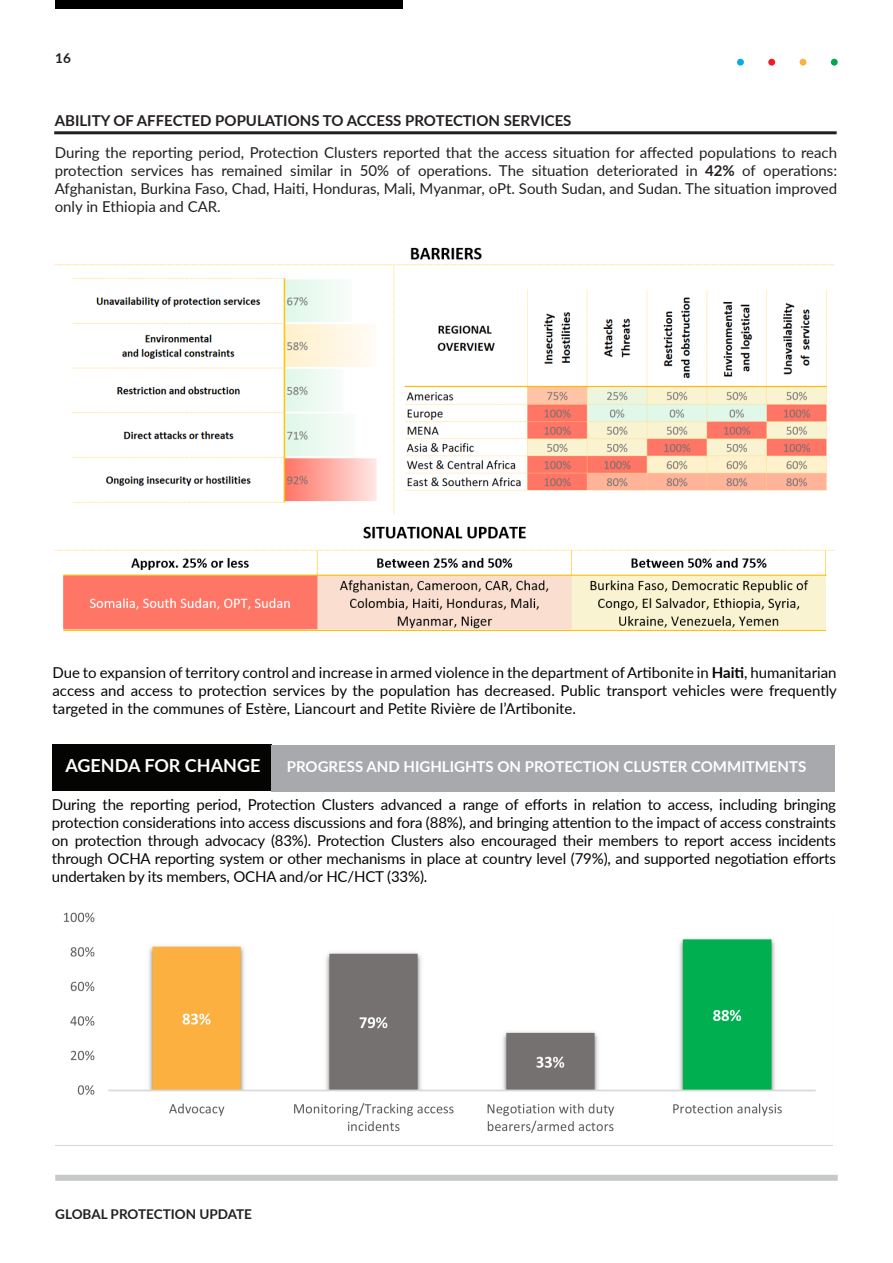
<style>
.page{position:relative;width:893px;height:1263px;background:#fff}
.page>*{position:absolute;margin:0;border:0;box-sizing:border-box;transform-origin:0 0}
.t1{font:700 18px "Lato";color:#fff}
.t2{font:15px/18px "Lato";letter-spacing:-.01em;color:#050604;text-align:justify}
.t3{font:15px/18px "Lato";color:#231f20;text-align:justify}
.t4{font:700 15px "Lato";color:#231f20}
.t5{font:700 15px "Lato";color:#fff}
.t6{font:700 13.5px "Lato";color:#231f20}
.s1{font-weight:700}
</style>
<div class="page">
<div style="left:55px;top:1175px;width:783px;height:6px;background:#c7c8ca"></div>
<div style="left:55px;top:0;width:348px;height:9px;background:#000"></div>
<hr style="left:54px;top:131px;width:783px;height:3px;background:#231f20">
<div style="left:53px;top:745px;width:219px;height:46px;background:#040503"></div>
<div style="left:272px;top:745px;width:563px;height:46px;background:#a8a9ad"></div>
<img style="left:54px;top:247px;width:780px;height:384px">
<img style="left:63px;top:912px;width:753px;height:221px">
<div style="left:831px;top:59px;width:7px;height:7px;background:#00a54f;border-radius:50%"></div>
<div style="left:737px;top:59px;width:7px;height:7px;background:#00aeef;border-radius:50%"></div>
<div style="left:768px;top:59px;width:7px;height:7px;background:#ee1d23;border-radius:50%"></div>
<div style="left:800px;top:59px;width:6px;height:7px;background:#fbb03f;border-radius:50%"></div>
<p class="t6" style="left:55px;top:49px;width:17px">16</p>
<p class="t4" style="left:55px;top:109px;width:518px">ABILITY OF AFFECTED POPULATIONS TO ACCESS PROTECTION SERVICES</p>
<p class="t3" style="left:55px;top:143px;width:784px">During the reporting period, Protection Clusters reported that the access situation for affected populations to reach protection services has remained similar in 50% of operations. The situation deteriorated in <span class="s1">42%</span> of operations:<br>Afghanistan, Burkina Faso, Chad, Haiti, Honduras, Mali, Myanmar, oPt. South Sudan, and Sudan. The situation improved only in Ethiopia and CAR.</p>
<p class="t2" style="left:53px;top:662px;width:786px">Due to expansion of territory control and increase in armed violence in the department of Artibonite in <span class="s1">Haiti</span>, humanitarian access and access to protection services by the population has decreased. Public transport vehicles were frequently targeted in the communes of Estère, Liancourt and Petite Rivière de l’Artibonite.</p>
<p class="t1" style="left:65px;top:752px;width:197px">AGENDA FOR CHANGE</p>
<p class="t5" style="left:287px;top:755px;width:521px">PROGRESS AND HIGHLIGHTS ON PROTECTION CLUSTER COMMITMENTS</p>
<p class="t2" style="left:52px;top:795px;width:785px">During the reporting period, Protection Clusters advanced a range of efforts in relation to access, including bringing protection considerations into access discussions and fora (88%), and bringing attention to the impact of access constraints on protection through advocacy (83%). Protection Clusters also encouraged their members to report access incidents through OCHA reporting system or other mechanisms in place at country level (79%), and supported negotiation efforts undertaken by its members, OCHA and/or HC/HCT (33%).</p>
<p class="t6" style="left:55px;top:1204px;width:198px">GLOBAL PROTECTION UPDATE</p>
</div>
